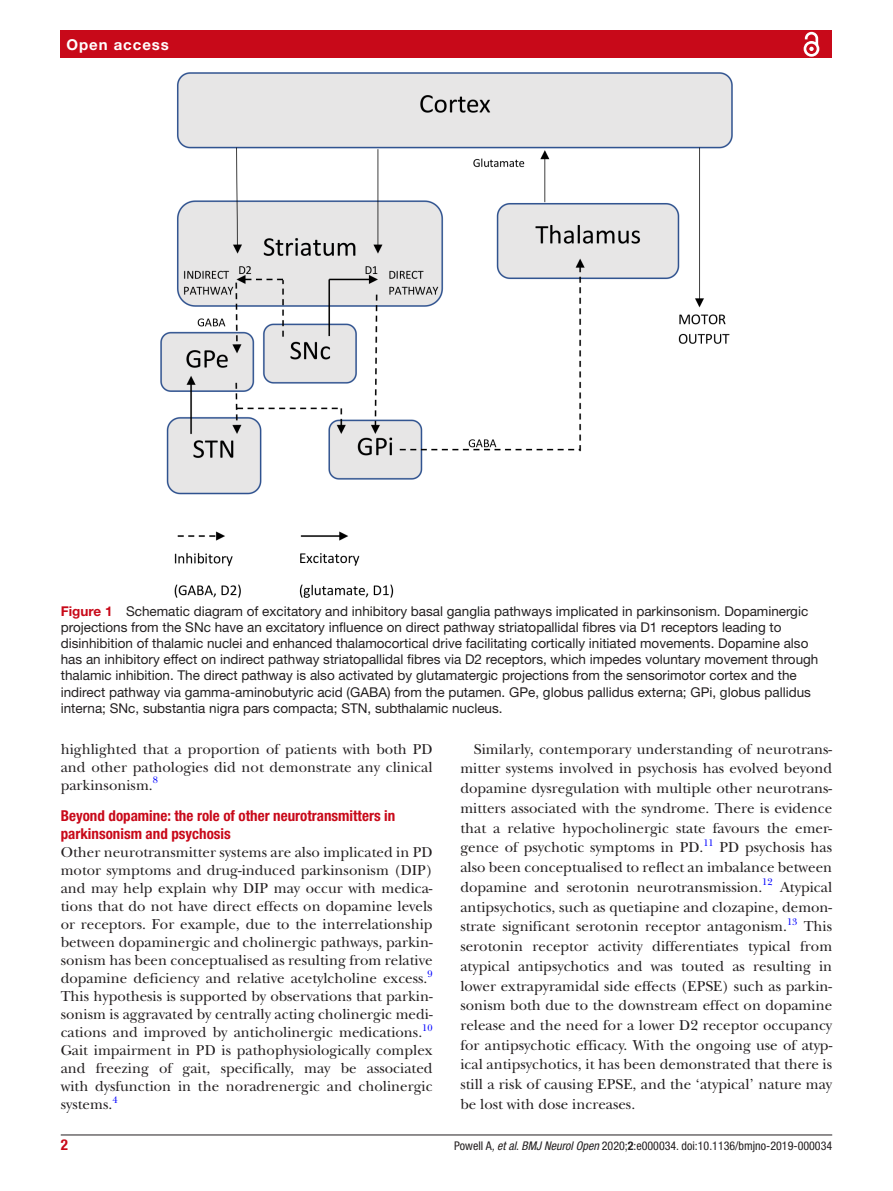
<style>
.page{position:relative;width:893px;height:1191px;background:#fff}
.page>*{position:absolute;margin:0;border:0;box-sizing:border-box;transform-origin:0 0}
.t1{font:15px/19.8px "New Baskerville";color:#231f20;text-align:justify}
.t2{font:700 condensed 15px/18px "Helvetica Neue LT Std";color:#c80919}
.t3{font:700 15px "Helvetica Neue LT Std";letter-spacing:.065em;color:#fff}
.t4{font:13.5px/16.2px "Helvetica Neue LT Std";color:#231f20}
.t5{font:condensed 12px "Helvetica Neue LT Std";color:#231f20}
.t6{font:9.9px "New Baskerville";color:#00f}
.s1{font-weight:700;color:#c80919}
.s2{font-style:italic}
.s3{font-weight:700}
</style>
<div class="page">
<hr style="left:61px;top:1134px;width:771px;height:1px;background:#231f20">
<div style="left:61px;top:31px;width:771px;height:27px;background:#c80919"></div>
<svg style="left:803px;top:31px;width:17px;height:26px"></svg>
<img style="left:161px;top:73px;width:571px;height:525px">
<p class="t3" style="left:66px;top:35px;width:104px">Open access</p>
<p class="t4" style="left:61px;top:602px;width:759px"><span class="s1">Figure 1</span> Schematic diagram of excitatory and inhibitory basal ganglia pathways implicated in parkinsonism. Dopaminergic projections from the SNc have an excitatory influence on direct pathway striatopallidal fibres via D1 receptors leading to disinhibition of thalamic nuclei and enhanced thalamocortical drive facilitating cortically initiated movements. Dopamine also has an inhibitory effect on indirect pathway striatopallidal fibres via D2 receptors, which impedes voluntary movement through thalamic inhibition. The direct pathway is also activated by glutamatergic projections from the sensorimotor cortex and the indirect pathway via gamma-aminobutyric acid (GABA) from the putamen. GPe, globus pallidus externa; GPi, globus pallidus interna; SNc, substantia nigra pars compacta; STN, subthalamic nucleus.</p>
<p class="t1" style="left:61px;top:740px;width:373px;line-height:18px">highlighted that a proportion of patients with both PD and other pathologies did not demonstrate any clinical parkinsonism.</p>
<p class="t1" style="left:460px;top:739px;width:373px;text-indent:14px">Similarly, contemporary understanding of neurotrans&shy;mitter systems involved in psychosis has evolved beyond dopamine dysregulation with multiple other neurotrans&shy;mitters associated with the syndrome. There is evidence that a relative hypocholinergic state favours the emer&shy;gence of psychotic symptoms in PD.<sup>11</sup> PD psychosis has also been conceptualised to reflect an imbalance between dopamine and serotonin neurotransmission.</p>
<p class="t6" style="left:153px;top:774px;width:7px">8</p>
<p class="t2" style="left:61px;top:806px;width:336px">Beyond dopamine: the role of other neurotransmitters in parkinsonism and psychosis</p>
<p class="t1" style="left:61px;top:843px;width:373px;line-height:18px">Other neurotransmitter systems are also implicated in PD motor symptoms and drug-induced parkinsonism (DIP) and may help explain why DIP may occur with medica&shy;tions that do not have direct effects on dopamine levels or receptors. For example, due to the interrelationship between dopaminergic and cholinergic pathways, parkin&shy;sonism has been conceptualised as resulting from relative dopamine deficiency and relative acetylcholine excess.<sup>9<br></sup>This hypothesis is supported by observations that parkin&shy;sonism is aggravated by centrally acting cholinergic medi&shy;cations and improved by anticholinergic medications.</p>
<p class="t6" style="left:762px;top:876px;width:12px">12</p>
<p class="t1" style="left:460px;top:877px;width:373px;text-indent:320px">Atypical antipsychotics, such as quetiapine and clozapine, demon&shy;strate significant serotonin receptor antagonism.</p>
<p class="t6" style="left:787px;top:915px;width:12px">13</p>
<p class="t1" style="left:460px;top:916px;width:373px;text-indent:343px">This serotonin receptor activity differentiates typical from atypical antipsychotics and was touted as resulting in lower extrapyramidal side effects (EPSE) such as parkin&shy;sonism both due to the downstream effect on dopamine release and the need for a lower D2 receptor occupancy for antipsychotic efficacy. With the ongoing use of atyp&shy;ical antipsychotics, it has been demonstrated that there is still a risk of causing EPSE, and the ‘atypical’ nature may be lost with dose increases.</p>
<p class="t6" style="left:422px;top:1021px;width:12px">10</p>
<p class="t1" style="left:61px;top:1041px;width:373px;line-height:18px">Gait impairment in PD is pathophysiologically complex and freezing of gait, specifically, may be associated with dysfunction in the noradrenergic and cholinergic systems.</p>
<p class="t6" style="left:112px;top:1093px;width:7px">4</p>
<p class="t2" style="left:61px;top:1135px;width:9px">2</p>
<p class="t5" style="left:454px;top:1138px;width:379px">Powell A<span class="s2">, et al</span>. <span class="s2">BMJ Neurol Open</span> 2020;<span class="s3">2</span>:e000034. doi:10.1136/bmjno-2019-000034</p>
</div>
